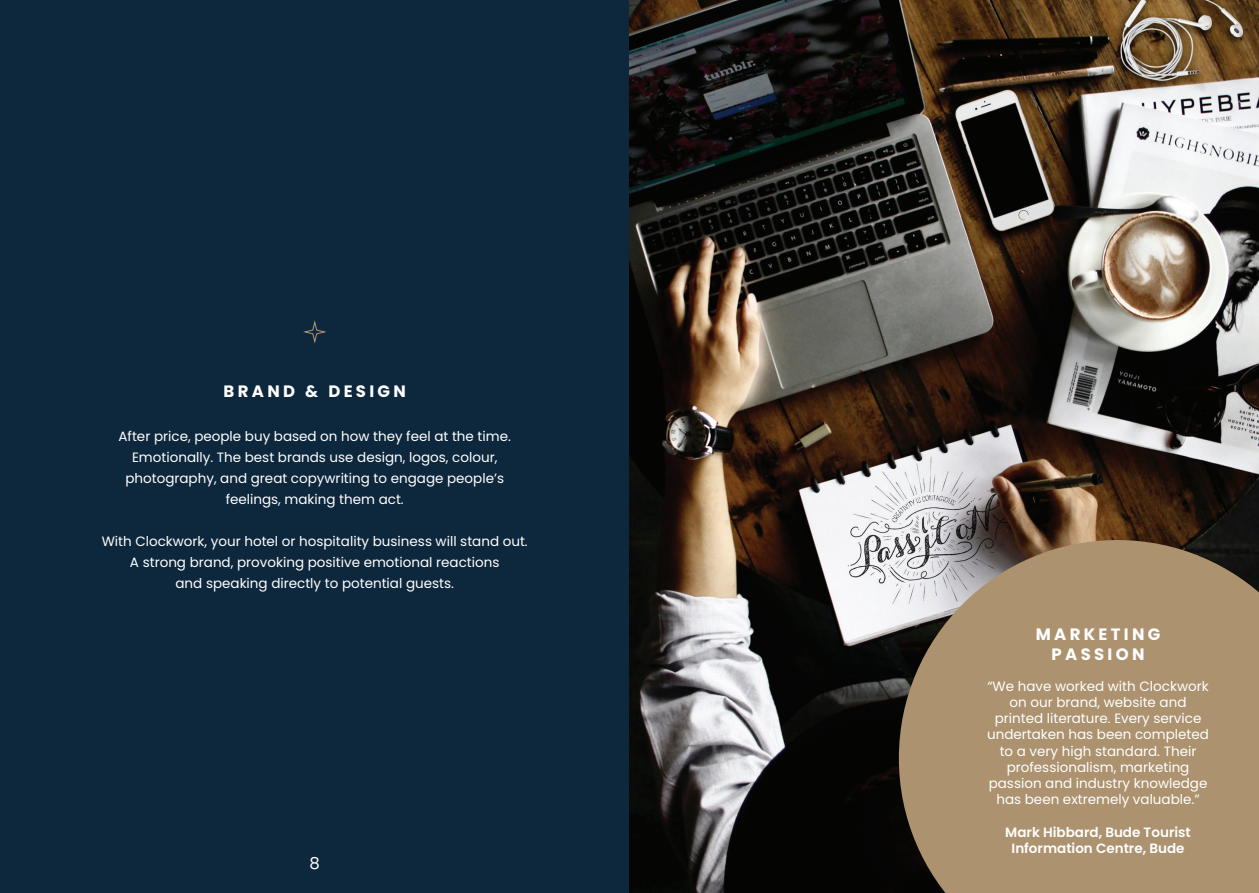
<style>
.page{position:relative;width:1259px;height:893px;background:#fff}
.page>*{position:absolute;margin:0;border:0;box-sizing:border-box;transform-origin:0 0}
.t1{font:700 16.5px "Poppins";letter-spacing:.2em;color:#fff}
.t2{font:16.5px "Poppins";color:#fff}
.t3{font:13.5px/16.2px "Poppins";color:#fff;text-align:center}
.t4{font:600 13.5px/16.2px "Poppins";color:#fff;text-align:center}
</style>
<div class="page">
<div style="left:0;top:0;width:629px;height:893px;background:#0d273c"></div>
<svg style="left:303px;top:321px;width:23px;height:23px"></svg>
<img style="left:629px;top:0;width:630px;height:893px">
<svg style="left:899px;top:540px;width:360px;height:353px;background:#a48c6d"></svg>
<p class="t1" style="left:224px;top:381px;width:184px">BRAND &amp; DESIGN</p>
<p class="t3" style="left:118px;top:426px;width:394px;line-height:21px">After price, people buy based on how they feel at the time.<br>Emotionally. The best brands use design, logos, colour, photography, and great copywriting to engage people’s feelings, making them act.</p>
<p class="t3" style="left:102px;top:531px;width:427px;line-height:21px">With Clockwork, your hotel or hospitality business will stand out.<br>A strong brand, provoking positive emotional reactions</p>
<p class="t3" style="left:175px;top:575px;width:280px">and speaking directly to potential guests.</p>
<p class="t2" style="left:309px;top:854px;width:12px">8</p>
<p class="t1" style="left:1035px;top:625px;width:126px">MARKETING</p>
<p class="t1" style="left:1051px;top:645px;width:94px">PASSION</p>
<p class="t3" style="left:987px;top:678px;width:223px">“We have worked with Clockwork on our brand, website and printed literature. Every service undertaken has been completed to a very high standard. Their professionalism, marketing passion and industry knowledge has been extremely valuable.”</p>
<p class="t4" style="left:1005px;top:824px;width:187px">Mark Hibbard, Bude Tourist<br>Information Centre, Bude</p>
</div>
